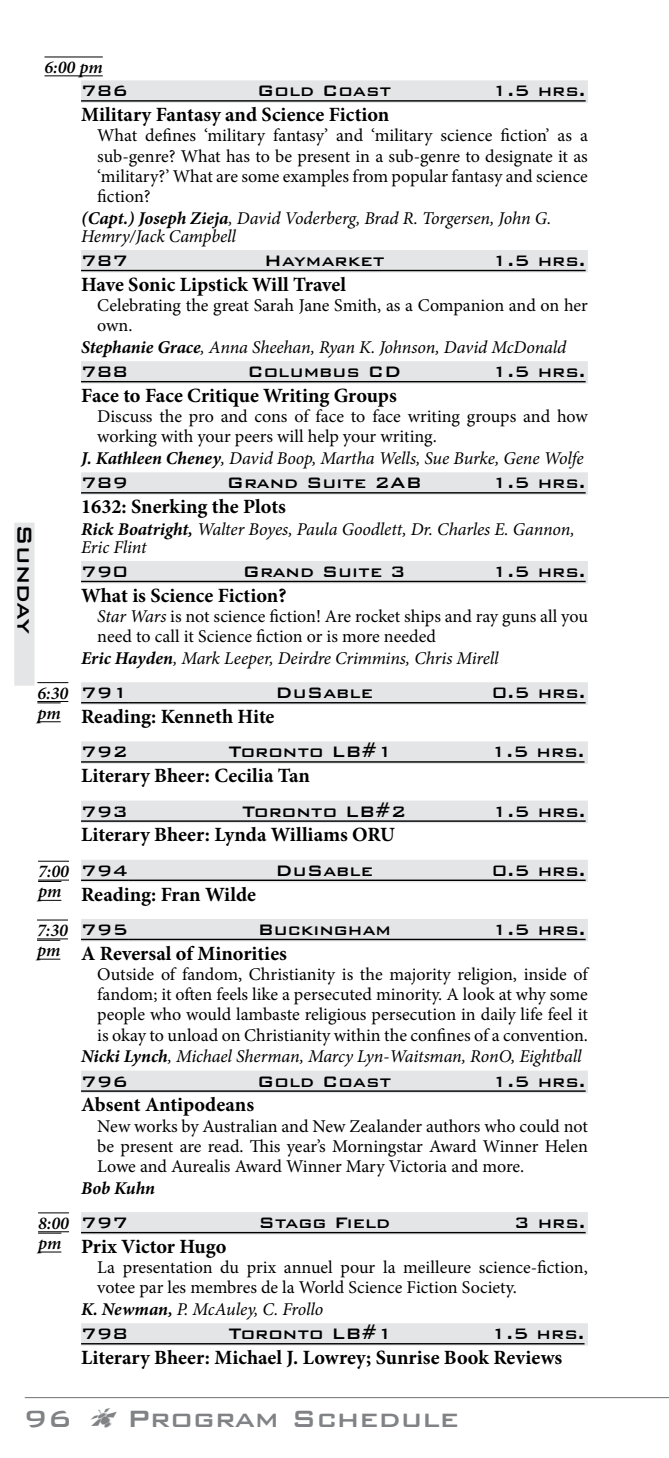
<style>
.page{position:relative;width:669px;height:1458px;background:#fff}
.page>*{position:absolute;margin:0;border:0;box-sizing:border-box;transform-origin:0 0}
.t1{font:500 31.5px "Bank Gothic BT";color:#808285}
.t2{font:500 27px "Bank Gothic BT";color:#000}
.t3{font:700 20.25px "Minion Pro";color:#000}
.t4{font:500 20.25px "Bank Gothic BT";color:#000}
.t5{font:18px/20.2px "Minion Pro";color:#000;text-align:justify}
.t6{font:italic 18px/18px "Minion Pro";letter-spacing:-.005em;color:#000}
.t7{font:italic 600 18px/20.2px "Minion Pro";letter-spacing:-.005em;color:#000}
.t8{font:italic 700 18px "Minion Pro";letter-spacing:-.01em;color:#000}
.s1{font-weight:700}
.s2{font-style:italic}
</style>
<div class="page">
<div style="left:14px;top:523px;width:21px;height:163px;background:#e4e5e6"></div>
<hr style="left:25px;top:1397px;width:643px;height:1px;background:#808285">
<div style="left:81px;top:80px;width:506px;height:23px;background:#e4e5e6"></div>
<hr style="left:81px;top:100px;width:504px;height:2px;background:#000">
<div style="left:81px;top:250px;width:506px;height:23px;background:#e4e5e6"></div>
<hr style="left:81px;top:270px;width:504px;height:1px;background:#000">
<div style="left:81px;top:361px;width:506px;height:23px;background:#e4e5e6"></div>
<hr style="left:81px;top:381px;width:504px;height:1px;background:#000">
<div style="left:81px;top:472px;width:506px;height:23px;background:#e4e5e6"></div>
<hr style="left:81px;top:492px;width:504px;height:2px;background:#000">
<div style="left:81px;top:561px;width:506px;height:22px;background:#e4e5e6"></div>
<hr style="left:81px;top:581px;width:504px;height:1px;background:#000">
<div style="left:81px;top:682px;width:506px;height:23px;background:#e4e5e6"></div>
<hr style="left:81px;top:702px;width:47px;height:1px;background:#000">
<hr style="left:128px;top:702px;width:457px;height:1px;background:#000">
<div style="left:81px;top:741px;width:506px;height:23px;background:#e4e5e6"></div>
<hr style="left:81px;top:761px;width:503px;height:2px;background:#000">
<div style="left:81px;top:801px;width:506px;height:22px;background:#e4e5e6"></div>
<hr style="left:81px;top:820px;width:504px;height:2px;background:#000">
<div style="left:81px;top:860px;width:506px;height:22px;background:#e4e5e6"></div>
<hr style="left:81px;top:880px;width:47px;height:1px;background:#000">
<hr style="left:128px;top:880px;width:457px;height:1px;background:#000">
<div style="left:81px;top:919px;width:506px;height:22px;background:#e4e5e6"></div>
<hr style="left:81px;top:939px;width:47px;height:1px;background:#000">
<hr style="left:128px;top:939px;width:457px;height:1px;background:#000">
<div style="left:81px;top:1071px;width:506px;height:22px;background:#e4e5e6"></div>
<hr style="left:81px;top:1090px;width:504px;height:2px;background:#000">
<div style="left:81px;top:1212px;width:506px;height:23px;background:#e4e5e6"></div>
<hr style="left:81px;top:1232px;width:47px;height:1px;background:#000">
<hr style="left:128px;top:1232px;width:457px;height:1px;background:#000">
<div style="left:81px;top:1323px;width:506px;height:23px;background:#e4e5e6"></div>
<hr style="left:81px;top:1343px;width:503px;height:1px;background:#000">
<hr style="left:37px;top:701px;width:31px;height:1px;background:#000">
<hr style="left:37px;top:682px;width:31px;height:1px;background:#000">
<svg style="left:37px;top:721px;width:24px;height:1px"></svg>
<svg style="left:37px;top:703px;width:24px;height:1px"></svg>
<hr style="left:38px;top:880px;width:31px;height:1px;background:#000">
<hr style="left:38px;top:861px;width:31px;height:1px;background:#000">
<svg style="left:38px;top:900px;width:23px;height:1px"></svg>
<svg style="left:38px;top:881px;width:23px;height:1px"></svg>
<hr style="left:37px;top:939px;width:31px;height:1px;background:#000">
<hr style="left:37px;top:920px;width:31px;height:1px;background:#000">
<svg style="left:37px;top:959px;width:23px;height:1px"></svg>
<svg style="left:37px;top:940px;width:23px;height:1px"></svg>
<hr style="left:38px;top:1231px;width:31px;height:1px;background:#000">
<hr style="left:38px;top:1213px;width:31px;height:1px;background:#000">
<svg style="left:38px;top:1252px;width:23px;height:1px"></svg>
<svg style="left:38px;top:1233px;width:23px;height:1px"></svg>
<hr style="left:44px;top:75px;width:59px;height:1px;background:#000">
<hr style="left:44px;top:57px;width:59px;height:1px;background:#000">
<p class="t7" style="left:44px;top:57px;width:60px">6:00 pm</p>
<h2 class="t2" style="left:39px;top:524px;width:111px;rotate:90deg">Sunday</h2>
<p class="t7" style="left:37px;top:682px;width:32px">6:30 pm</p>
<p class="t7" style="left:38px;top:861px;width:32px">7:00 pm</p>
<p class="t7" style="left:37px;top:920px;width:32px">7:30 pm</p>
<p class="t7" style="left:38px;top:1213px;width:32px">8:00 pm</p>
<p class="t4" style="left:81px;top:80px;width:48px">786</p>
<p class="t4" style="left:257px;top:80px;width:136px">Gold Coast</p>
<p class="t4" style="left:491px;top:80px;width:95px">1.5 hrs.</p>
<p class="t3" style="left:81px;top:100px;width:310px">Military Fantasy and Science Fiction</p>
<p class="t5" style="left:97px;top:126px;width:492px">What defines ‘military fantasy’ and ‘military science fiction’ as a</p>
<p class="t5" style="left:97px;top:146px;width:492px">sub-genre? What has to be present in a sub-genre to designate it as</p>
<p class="t5" style="left:97px;top:166px;width:492px">‘military?’ What are some examples from popular fantasy and science</p>
<p class="t5" style="left:97px;top:186px;width:55px">fiction?</p>
<p class="t6" style="left:81px;top:209px;width:471px"><span class="s1">(Capt.) Joseph Zieja</span>, David Voderberg, Brad R. Torgersen, John G.</p>
<p class="t6" style="left:81px;top:227px;width:156px">Hemry/Jack Campbell</p>
<p class="t4" style="left:81px;top:250px;width:48px">787</p>
<p class="t4" style="left:264px;top:250px;width:122px">Haymarket</p>
<p class="t4" style="left:491px;top:250px;width:95px">1.5 hrs.</p>
<p class="t3" style="left:81px;top:270px;width:266px">Have Sonic Lipstick Will Travel</p>
<p class="t5" style="left:97px;top:295px;width:492px">Celebrating the great Sarah Jane Smith, as a Companion and on her</p>
<p class="t5" style="left:97px;top:315px;width:35px">own.</p>
<p class="t6" style="left:81px;top:338px;width:486px"><span class="s1">Stephanie Grace</span>, Anna Sheehan, Ryan K. Johnson, David McDonald</p>
<p class="t4" style="left:81px;top:361px;width:48px">788</p>
<p class="t4" style="left:247px;top:361px;width:155px">Columbus CD</p>
<p class="t4" style="left:491px;top:361px;width:95px">1.5 hrs.</p>
<p class="t3" style="left:81px;top:381px;width:317px">Face to Face Critique Writing Groups</p>
<p class="t5" style="left:97px;top:406px;width:491px">Discuss the pro and cons of face to face writing groups and how</p>
<p class="t5" style="left:97px;top:427px;width:339px">working with your peers will help your writing.</p>
<p class="t6" style="left:81px;top:449px;width:504px"><span class="s1">J. Kathleen Cheney</span>, David Boop, Martha Wells, Sue Burke, Gene Wolfe</p>
<p class="t4" style="left:81px;top:472px;width:48px">789</p>
<p class="t4" style="left:227px;top:472px;width:196px">Grand Suite 2AB</p>
<p class="t4" style="left:491px;top:472px;width:95px">1.5 hrs.</p>
<p class="t3" style="left:81px;top:492px;width:206px">1632: Snerking the Plots</p>
<p class="t6" style="left:81px;top:520px;width:495px"><span class="s1">Rick Boatright,</span> Walter Boyes, Paula Goodlett, Dr. Charles E. Gannon,<br>Eric Flint</p>
<p class="t4" style="left:81px;top:561px;width:48px">790</p>
<p class="t4" style="left:242px;top:561px;width:165px">Grand Suite 3</p>
<p class="t4" style="left:491px;top:561px;width:95px">1.5 hrs.</p>
<p class="t3" style="left:81px;top:581px;width:207px">What is Science Fiction?</p>
<p class="t5" style="left:97px;top:606px;width:492px"><span class="s2">Star Wars</span> is not science fiction! Are rocket ships and ray guns all you</p>
<p class="t5" style="left:97px;top:626px;width:340px">need to call it Science fiction or is more needed</p>
<p class="t6" style="left:81px;top:649px;width:419px"><span class="s1">Eric Hayden</span>, Mark Leeper, Deirdre Crimmins, Chris Mirell</p>
<p class="t4" style="left:81px;top:682px;width:48px">791</p>
<p class="t4" style="left:275px;top:682px;width:99px">DuSable</p>
<p class="t4" style="left:491px;top:682px;width:95px">0.5 hrs.</p>
<p class="t3" style="left:81px;top:702px;width:195px">Reading: Kenneth Hite</p>
<p class="t4" style="left:81px;top:741px;width:48px">792</p>
<p class="t4" style="left:229px;top:741px;width:165px">Toronto LB#1</p>
<p class="t4" style="left:490px;top:741px;width:95px">1.5 hrs.</p>
<p class="t3" style="left:81px;top:761px;width:230px">Literary Bheer: Cecilia Tan</p>
<p class="t4" style="left:81px;top:800px;width:48px">793</p>
<p class="t4" style="left:242px;top:800px;width:165px">Toronto LB#2</p>
<p class="t4" style="left:491px;top:800px;width:95px">1.5 hrs.</p>
<p class="t3" style="left:81px;top:821px;width:315px">Literary Bheer: Lynda Williams ORU</p>
<p class="t4" style="left:81px;top:859px;width:48px">794</p>
<p class="t4" style="left:275px;top:859px;width:99px">DuSable</p>
<p class="t4" style="left:491px;top:859px;width:95px">0.5 hrs.</p>
<p class="t3" style="left:81px;top:880px;width:176px">Reading: Fran Wilde</p>
<p class="t4" style="left:81px;top:919px;width:48px">795</p>
<p class="t4" style="left:257px;top:919px;width:135px">Buckingham</p>
<p class="t4" style="left:491px;top:919px;width:95px">1.5 hrs.</p>
<p class="t3" style="left:81px;top:939px;width:207px">A Reversal of Minorities</p>
<p class="t5" style="left:97px;top:964px;width:492px">Outside of fandom, Christianity is the majority religion, inside of</p>
<p class="t5" style="left:97px;top:984px;width:492px">fandom; it often feels like a persecuted minority. A look at why some</p>
<p class="t5" style="left:97px;top:1005px;width:492px">people who would lambaste religious persecution in daily life feel it</p>
<p class="t5" style="left:97px;top:1025px;width:490px">is okay to unload on Christianity within the confines of a convention.</p>
<p class="t6" style="left:81px;top:1048px;width:502px"><span class="s1">Nicki Lynch</span>, Michael Sherman, Marcy Lyn-Waitsman, RonO, Eightball</p>
<p class="t4" style="left:81px;top:1070px;width:48px">796</p>
<p class="t4" style="left:257px;top:1070px;width:136px">Gold Coast</p>
<p class="t4" style="left:491px;top:1070px;width:95px">1.5 hrs.</p>
<p class="t3" style="left:81px;top:1091px;width:174px">Absent Antipodeans</p>
<p class="t5" style="left:97px;top:1116px;width:492px">New works by Australian and New Zealander authors who could not be present are read. This year’s Morningstar Award Winner Helen Lowe and Aurealis Award Winner Mary Victoria and more.</p>
<p class="t8" style="left:81px;top:1175px;width:75px">Bob Kuhn</p>
<p class="t4" style="left:81px;top:1212px;width:48px">797</p>
<p class="t4" style="left:258px;top:1212px;width:133px">Stagg Field</p>
<p class="t4" style="left:514px;top:1212px;width:73px">3 hrs.</p>
<p class="t3" style="left:81px;top:1232px;width:147px">Prix Victor Hugo</p>
<p class="t5" style="left:97px;top:1257px;width:492px">La presentation du prix annuel pour la meilleure science-fiction,</p>
<p class="t5" style="left:97px;top:1278px;width:418px">votee par les membres de la World Science Fiction Society.</p>
<p class="t6" style="left:81px;top:1300px;width:243px"><span class="s1">K. Newman,</span> P. McAuley, C. Frollo</p>
<p class="t4" style="left:81px;top:1323px;width:48px">798</p>
<p class="t4" style="left:229px;top:1323px;width:165px">Toronto LB#1</p>
<p class="t4" style="left:490px;top:1323px;width:95px">1.5 hrs.</p>
<p class="t3" style="left:81px;top:1343px;width:482px">Literary Bheer: Michael J. Lowrey; Sunrise Book Reviews</p>
<h1 class="t1" style="left:23px;top:1402px;width:50px">96</h1>
<h1 class="t1" style="left:127px;top:1402px;width:333px">Program Schedule</h1>
</div>
